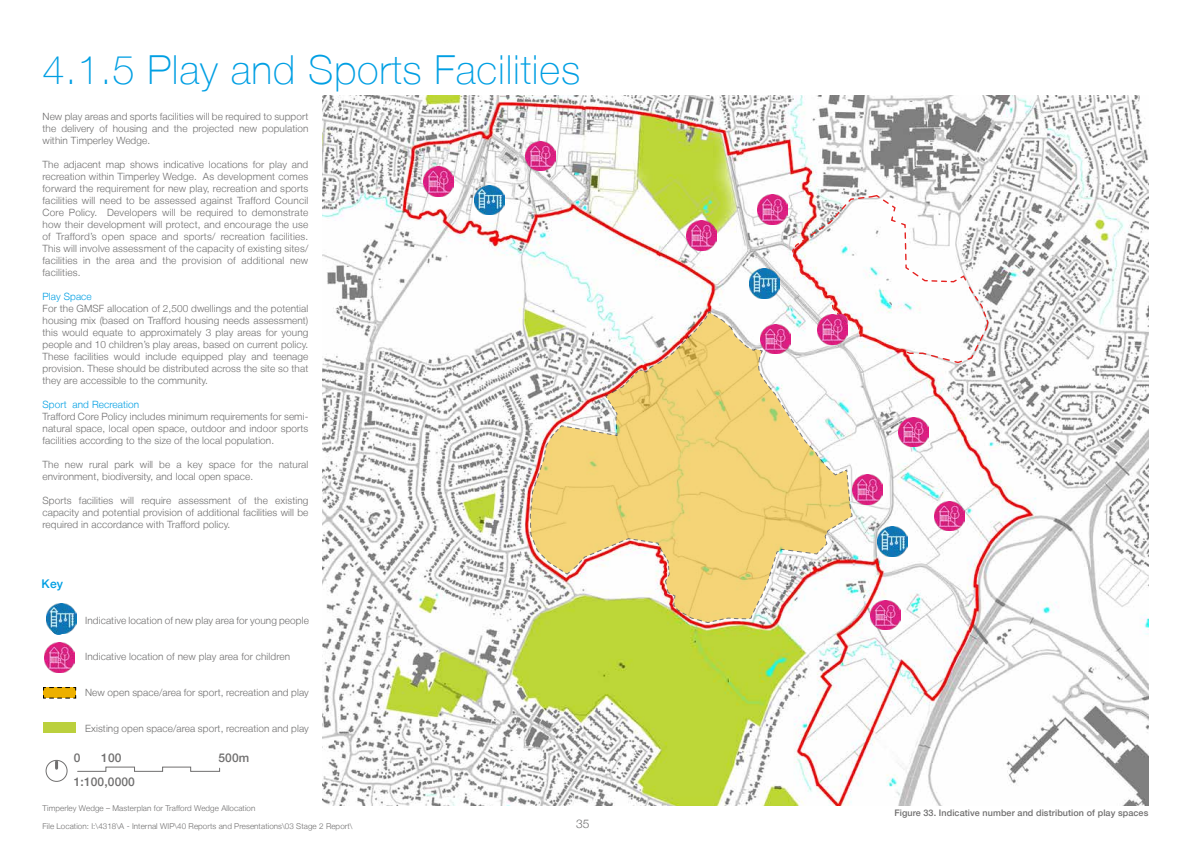
<style>
.page{position:relative;width:1191px;height:842px;background:#fff}
.page>*{position:absolute;margin:0;border:0;box-sizing:border-box;transform-origin:0 0}
.t1{font:100 40px "Helvetica Neue LT";letter-spacing:.02em;color:#009fe3}
.t2{font:500 12px "Helvetica Neue LT";letter-spacing:.01em;color:#706f6f}
.t3{font:500 12px "Helvetica Neue LT";color:#009fe3}
.t4{font:300 12px "Helvetica Neue LT";color:#706f6f}
.t5{font:300 10px/12px "Helvetica Neue LT";letter-spacing:.01em;color:#706f6f;text-align:justify}
.t6{font:300 10px "Helvetica Neue LT";letter-spacing:.01em;color:#009fe3}
.t7{font:500 9px "Helvetica Neue LT";letter-spacing:.01em;color:#706f6f}
.t8{font:300 8px "Helvetica Neue LT";letter-spacing:.01em;color:#706f6f}
</style>
<div class="page">
<img style="left:322px;top:96px;width:826px;height:709px">
<svg style="left:791px;top:194px;width:198px;height:170px"></svg>
<div style="left:46px;top:760px;width:22px;height:22px;border:1px solid #706f6f;border-radius:50%"></div>
<svg style="left:55px;top:762px;width:3px;height:6px"></svg>
<svg style="left:77px;top:766px;width:144px;height:6px"></svg>
<svg style="left:51px;top:620px;width:15px;height:15px"></svg>
<div style="left:44px;top:723px;width:32px;height:10px;background:#bbd03d"></div>
<svg style="left:43px;top:687px;width:34px;height:12px"></svg>
<svg style="left:529px;top:311px;width:324px;height:313px"></svg>
<img style="left:818px;top:314px;width:29px;height:30px">
<img style="left:760px;top:324px;width:30px;height:30px">
<img style="left:899px;top:417px;width:29px;height:30px">
<img style="left:852px;top:474px;width:30px;height:30px">
<img style="left:934px;top:501px;width:30px;height:30px">
<img style="left:870px;top:600px;width:30px;height:30px">
<img style="left:45px;top:642px;width:29px;height:30px">
<img style="left:686px;top:221px;width:30px;height:29px">
<img style="left:757px;top:195px;width:30px;height:30px">
<img style="left:525px;top:141px;width:30px;height:30px">
<img style="left:424px;top:166px;width:30px;height:30px">
<img style="left:475px;top:185px;width:29px;height:30px">
<img style="left:749px;top:268px;width:30px;height:30px">
<img style="left:878px;top:527px;width:29px;height:29px">
<img style="left:46px;top:603px;width:30px;height:30px">
<h1 class="t1" style="left:43px;top:47px;width:539px">4.1.5 Play and Sports Facilities</h1>
<p class="t5" style="left:43px;top:110px;width:267px">New play areas and sports facilities will be required to support the delivery of housing and the projected new population within Timperley Wedge.</p>
<p class="t5" style="left:43px;top:158px;width:267px">The adjacent map shows indicative locations for play and recreation within Timperley Wedge. As development comes forward the requirement for new play, recreation and sports facilities will need to be assessed against Trafford Council Core Policy. Developers will be required to demonstrate how their development will protect, and encourage the use of Trafford’s open space and sports/ recreation facilities.<br>This will involve assessment of the capacity of existing sites/ facilities in the area and the provision of additional new facilities.</p>
<p class="t6" style="left:43px;top:290px;width:51px">Play Space</p>
<p class="t5" style="left:43px;top:302px;width:267px">For the GMSF allocation of 2,500 dwellings and the potential housing mix (based on Trafford housing needs assessment) this would equate to approximately 3 play areas for young people and 10 children’s play areas, based on current policy.<br>These facilities would include equipped play and teenage provision. These should be distributed across the site so that they are accessible to the community.</p>
<p class="t6" style="left:43px;top:398px;width:98px">Sport and Recreation</p>
<p class="t5" style="left:43px;top:410px;width:267px">Trafford Core Policy includes minimum requirements for semi&shy;natural space, local open space, outdoor and indoor sports facilities according to the size of the local population.</p>
<p class="t5" style="left:43px;top:458px;width:267px">The new rural park will be a key space for the natural environment, biodiversity, and local open space.</p>
<p class="t5" style="left:43px;top:494px;width:267px">Sports facilities will require assessment of the existing capacity and potential provision of additional facilities will be required in accordance with Trafford policy.</p>
<p class="t3" style="left:42px;top:577px;width:23px">Key</p>
<p class="t5" style="left:85px;top:614px;width:225px">Indicative location of new play area for young people</p>
<p class="t5" style="left:85px;top:650px;width:206px">Indicative location of new play area for children</p>
<p class="t5" style="left:85px;top:686px;width:225px">New open space/area for sport, recreation and play</p>
<p class="t5" style="left:85px;top:722px;width:225px">Existing open space/area sport, recreation and play</p>
<p class="t2" style="left:74px;top:751px;width:8px">0</p>
<p class="t2" style="left:101px;top:751px;width:22px">100</p>
<p class="t2" style="left:218px;top:751px;width:32px">500m</p>
<p class="t2" style="left:74px;top:775px;width:63px">1:100,0000</p>
<p class="t8" style="left:43px;top:803px;width:214px">Timperley Wedge – Masterplan for Trafford Wedge Allocation</p>
<p class="t8" style="left:43px;top:821px;width:311px">File Location: I:\4318\A - Internal WIP\40 Reports and Presentations\03 Stage 2 Report\</p>
<p class="t4" style="left:576px;top:816px;width:15px">35</p>
<p class="t7" style="left:894px;top:807px;width:255px">Figure 33. Indicative number and distribution of play spaces</p>
</div>
